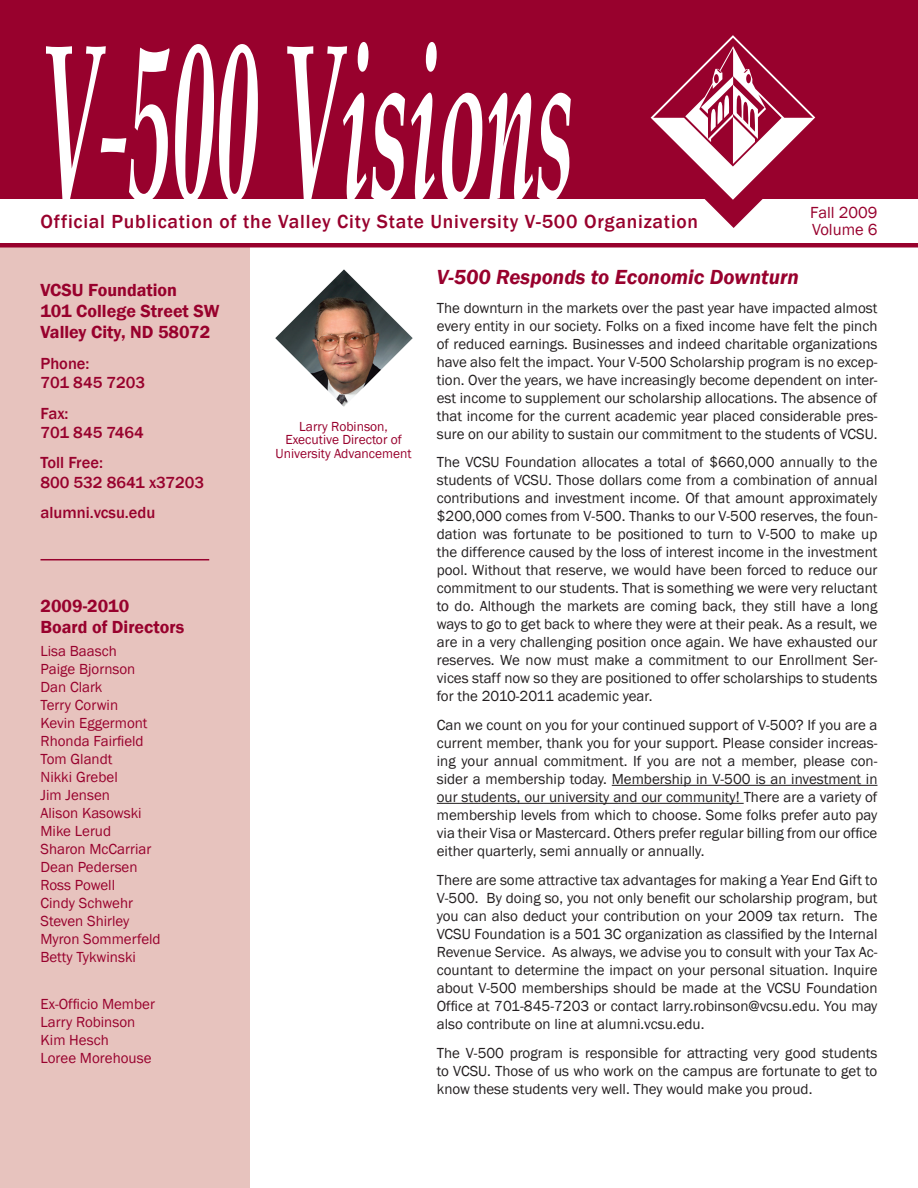
<style>
.page{position:relative;width:918px;height:1188px;background:#fff}
.page>*{position:absolute;margin:0;border:0;box-sizing:border-box;transform-origin:0 0}
.t1{font:italic 700 225px "Book Antiqua";color:#fff;scale:.39 1}
.t2{font:italic 600 21px "Franklin Gothic";color:#98012d}
.t3{font:500 19.5px "Franklin Gothic";letter-spacing:.04em;color:#98012d}
.t4{font:600 18px/21px "Franklin Gothic";color:#98012d}
.t5{font:500 16.5px/19.5px "Franklin Gothic";color:#98012d}
.t6{font:16.5px/16.5px "Franklin Gothic";color:#98012d}
.t7{font:15px/18px "Franklin Gothic";color:#231f20;text-align:justify}
.t8{font:15px/18px "Franklin Gothic";color:#98012d}
.t9{font:13.5px/13.5px "Franklin Gothic";color:#98012d;text-align:center}
.s1{font-weight:400}
</style>
<div class="page">
<div style="left:0;top:244px;width:250px;height:944px;background:#e7c3be"></div>
<div style="left:0;top:0;width:918px;height:198px;background:#98012d"></div>
<svg style="left:642px;top:35px;width:183px;height:193px"></svg>
<div style="left:0;top:243px;width:918px;height:5px;background:#98012d"></div>
<img style="left:275px;top:269px;width:138px;height:138px">
<hr style="left:612px;top:785px;width:266px;height:1px;background:#231f20">
<hr style="left:437px;top:803px;width:307px;height:1px;background:#231f20">
<hr style="left:40px;top:559px;width:169px;height:1px;background:#98012d">
<h1 class="t1" style="left:40px;top:-8px;width:1370px">V<span class="s1">-</span>500 Visions</h1>
<p class="t6" style="left:810px;top:205px;width:69px">Fall 2009<br>Volume 6</p>
<h3 class="t3" style="left:40px;top:210px;width:659px">Official Publication of the Valley City State University V-500 Organization</h3>
<h2 class="t2" style="left:437px;top:263px;width:364px">V-500 Responds to Economic Downturn</h2>
<p class="t7" style="left:437px;top:299px;width:442px">The downturn in the markets over the past year have impacted almost every entity in our society. Folks on a fixed income have felt the pinch of reduced earnings. Businesses and indeed charitable organizations have also felt the impact. Your V-500 Scholarship program is no excep&shy;tion. Over the years, we have increasingly become dependent on inter&shy;est income to supplement our scholarship allocations. The absence of that income for the current academic year placed considerable pres&shy;sure on our ability to sustain our commitment to the students of VCSU.</p>
<p class="t7" style="left:437px;top:454px;width:442px">The VCSU Foundation allocates a total of $660,000 annually to the students of VCSU. Those dollars come from a combination of annual contributions and investment income. Of that amount approximately $200,000 comes from V-500. Thanks to our V-500 reserves, the foun&shy;dation was fortunate to be positioned to turn to V-500 to make up the difference caused by the loss of interest income in the investment pool. Without that reserve, we would have been forced to reduce our commitment to our students. That is something we were very reluctant to do. Although the markets are coming back, they still have a long ways to go to get back to where they were at their peak. As a result, we are in a very challenging position once again. We have exhausted our reserves. We now must make a commitment to our Enrollment Ser&shy;vices staff now so they are positioned to offer scholarships to students for the 2010-2011 academic year.</p>
<p class="t7" style="left:437px;top:717px;width:442px">Can we count on you for your continued support of V-500? If you are a current member, thank you for your support. Please consider increas&shy;ing your annual commitment. If you are not a member, please con&shy;sider a membership today. Membership in V-500 is an investment in our students, our university and our community! There are a variety of membership levels from which to choose. Some folks prefer auto pay via their Visa or Mastercard. Others prefer regular billing from our office either quarterly, semi annually or annually.</p>
<p class="t7" style="left:437px;top:871px;width:442px">There are some attractive tax advantages for making a Year End Gift to V-500. By doing so, you not only benefit our scholarship program, but you can also deduct your contribution on your 2009 tax return. The VCSU Foundation is a 501 3C organization as classified by the Internal Revenue Service. As always, we advise you to consult with your Tax Ac&shy;countant to determine the impact on your personal situation. Inquire about V-500 memberships should be made at the VCSU Foundation Office at 701-845-7203 or contact larry.robinson@vcsu.edu. You may also contribute on line at alumni.vcsu.edu.</p>
<p class="t7" style="left:437px;top:1044px;width:442px">The V-500 program is responsible for attracting very good students to VCSU. Those of us who work on the campus are fortunate to get to know these students very well. They would make you proud.</p>
<p class="t4" style="left:40px;top:280px;width:180px">VCSU Foundation<br>101 College Street SW<br>Valley City, ND 58072</p>
<p class="t5" style="left:40px;top:354px;width:106px">Phone:<br>701 845 7203</p>
<p class="t5" style="left:40px;top:403px;width:105px">Fax:<br>701 845 7464</p>
<p class="t5" style="left:40px;top:453px;width:165px">Toll Free:<br>800 532 8641 x37203</p>
<p class="t5" style="left:40px;top:503px;width:116px">alumni.vcsu.edu</p>
<p class="t9" style="left:276px;top:420px;width:138px">Larry Robinson,<br>Executive Director of<br>University Advancement</p>
<p class="t4" style="left:40px;top:596px;width:145px">2009-2010<br>Board of Directors</p>
<p class="t8" style="left:40px;top:643px;width:122px">Lisa Baasch<br>Paige Bjornson<br>Dan Clark<br>Terry Corwin<br>Kevin Eggermont<br>Rhonda Fairfield<br>Tom Glandt<br>Nikki Grebel<br>Jim Jensen<br>Alison Kasowski<br>Mike Lerud<br>Sharon McCarriar<br>Dean Pedersen<br>Ross Powell<br>Cindy Schwehr<br>Steven Shirley<br>Myron Sommerfeld<br>Betty Tykwinski</p>
<p class="t8" style="left:40px;top:995px;width:116px">Ex-Officio Member<br>Larry Robinson<br>Kim Hesch<br>Loree Morehouse</p>
</div>
